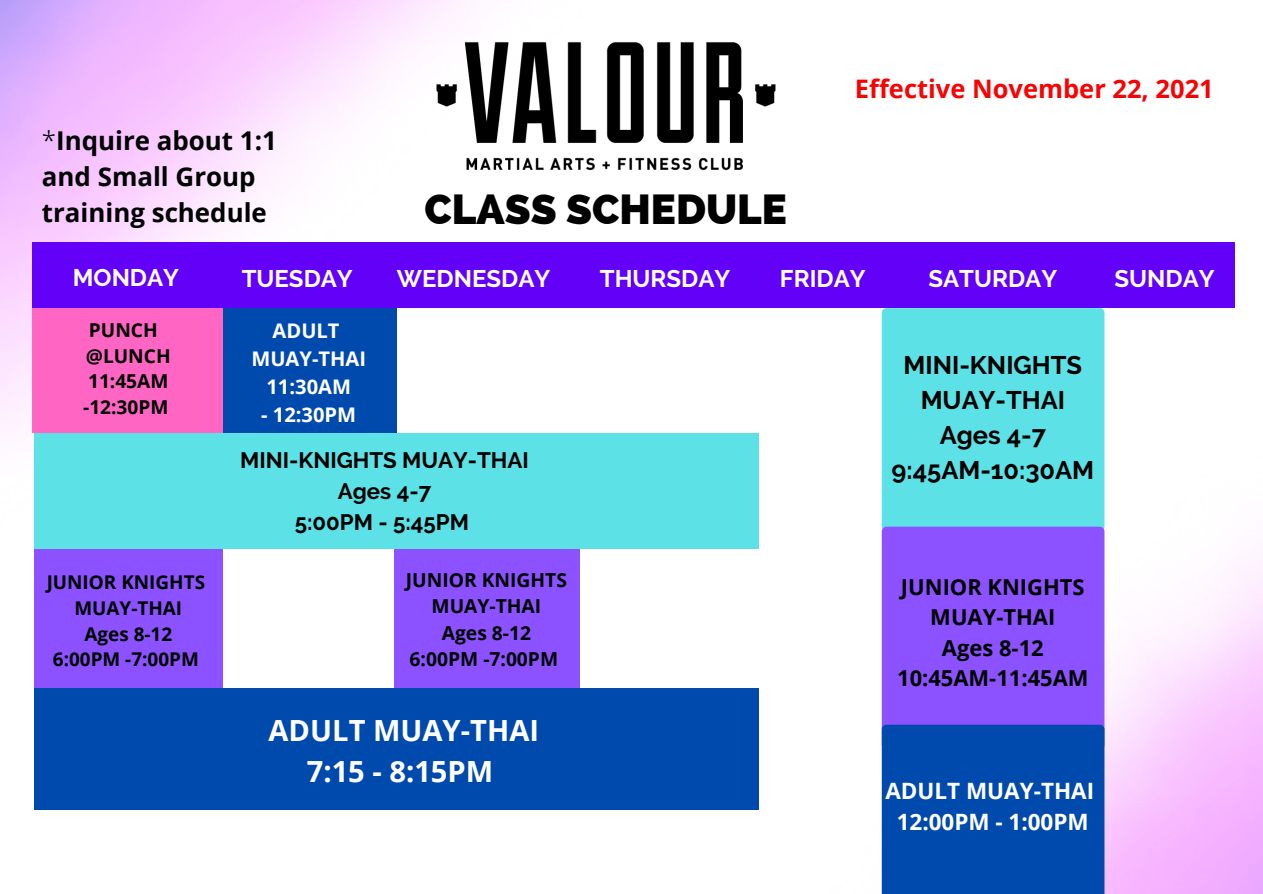
<style>
.page{position:relative;width:1263px;height:894px;background:#fff}
.page>*{position:absolute;margin:0;border:0;box-sizing:border-box;transform-origin:0 0}
.t1{font:800 42px "Raleway";color:#000}
.t2{font:700 29.1px "Open Sans";color:#fff}
.t3{font:700 25.95px/36px "Open Sans";color:#000}
.t4{font:700 25.5px "Open Sans";color:#f80303}
.t5{font:700 25.35px "Raleway";color:#000}
.t6{font:700 24px "Raleway";color:#fff}
.t7{font:700 22.5px "Open Sans";color:#fff}
.t8{font:700 22.2px "Raleway";color:#000}
.t9{font:700 21.9px "Open Sans";color:#000}
.t10{font:700 20.1px "Open Sans";color:#fff}
.t11{font:700 19.2px "Open Sans";color:#000}
.t12{font:700 19.05px "Open Sans";color:#000}
.t13{font:700 18.9px "Open Sans";color:#000}
.s1{font-weight:300}
</style>
<div class="page">
<img style="left:0;top:0;width:1263px;height:893px">
<div style="left:531px;top:433px;width:116px;height:116px;background:#5ce1e6"></div>
<div style="left:32px;top:243px;width:1203px;height:65px;background:#6200f8"></div>
<img style="left:432px;top:8px;width:348px;height:177px">
<div style="left:34px;top:549px;width:189px;height:142px;background:#8c52ff"></div>
<div style="left:394px;top:549px;width:185px;height:138px;background:#8c52ff"></div>
<div style="left:57px;top:308px;width:166px;height:125px;background:#ff66c4"></div>
<div style="left:89px;top:433px;width:116px;height:116px;background:#5ce1e6"></div>
<div style="left:201px;top:433px;width:116px;height:116px;background:#5ce1e6"></div>
<div style="left:315px;top:433px;width:116px;height:116px;background:#5ce1e6"></div>
<div style="left:426px;top:433px;width:115px;height:116px;background:#5ce1e6"></div>
<div style="left:882px;top:308px;width:222px;height:223px;background:#5ce1e6;border-radius:5px"></div>
<div style="left:882px;top:526px;width:222px;height:223px;background:#8c52ff;border-radius:5px"></div>
<div style="left:882px;top:724px;width:222px;height:169px;background:#004aad"></div>
<div style="left:232px;top:688px;width:526px;height:121px;background:#004aad"></div>
<div style="left:34px;top:688px;width:526px;height:121px;background:#004aad"></div>
<div style="left:32px;top:308px;width:167px;height:125px;background:#ff66c4"></div>
<div style="left:34px;top:433px;width:116px;height:116px;background:#5ce1e6"></div>
<div style="left:272px;top:308px;width:125px;height:125px;background:#004aad"></div>
<div style="left:643px;top:433px;width:115px;height:116px;background:#5ce1e6"></div>
<div style="left:223px;top:308px;width:125px;height:125px;background:#004aad"></div>
<p class="t3" style="left:42px;top:122px;width:236px"><span class="s1">*</span>Inquire about 1:1 and Small Group training schedule</p>
<p class="t1" style="left:424px;top:185px;width:364px">CLASS SCHEDULE</p>
<p class="t4" style="left:855px;top:71px;width:360px">Effective November 22, 2021</p>
<p class="t6" style="left:73px;top:263px;width:108px">MONDAY</p>
<p class="t6" style="left:242px;top:264px;width:113px">TUESDAY</p>
<p class="t6" style="left:397px;top:264px;width:155px">WEDNESDAY</p>
<p class="t6" style="left:600px;top:264px;width:132px">THURSDAY</p>
<p class="t6" style="left:780px;top:264px;width:87px">FRIDAY</p>
<p class="t12" style="left:89px;top:316px;width:70px">PUNCH</p>
<p class="t12" style="left:86px;top:342px;width:86px">@LUNCH</p>
<p class="t12" style="left:88px;top:368px;width:82px">11:45AM</p>
<p class="t12" style="left:83px;top:394px;width:87px">-12:30PM</p>
<p class="t13" style="left:47px;top:569px;width:160px">JUNIOR KNIGHTS</p>
<p class="t13" style="left:74px;top:594px;width:109px">MUAY-THAI</p>
<p class="t13" style="left:84px;top:620px;width:89px">Ages 8-12</p>
<p class="t13" style="left:53px;top:646px;width:147px">6:00PM -7:00PM</p>
<p class="t10" style="left:273px;top:316px;width:69px">ADULT</p>
<p class="t10" style="left:251px;top:344px;width:116px">MUAY-THAI</p>
<p class="t10" style="left:266px;top:372px;width:86px">11:30AM</p>
<p class="t10" style="left:261px;top:400px;width:96px">- 12:30PM</p>
<p class="t8" style="left:240px;top:447px;width:290px">MINI-KNIGHTS MUAY-THAI</p>
<p class="t8" style="left:338px;top:478px;width:95px">Ages 4-7</p>
<p class="t8" style="left:295px;top:508px;width:176px">5:00PM - 5:45PM</p>
<p class="t11" style="left:406px;top:566px;width:163px">JUNIOR KNIGHTS</p>
<p class="t11" style="left:432px;top:592px;width:111px">MUAY-THAI</p>
<p class="t11" style="left:442px;top:619px;width:91px">Ages 8-12</p>
<p class="t11" style="left:410px;top:645px;width:150px">6:00PM -7:00PM</p>
<p class="t2" style="left:269px;top:709px;width:272px">ADULT MUAY-THAI</p>
<p class="t2" style="left:307px;top:750px;width:188px">7:15 - 8:15PM</p>
<p class="t6" style="left:928px;top:264px;width:130px">SATURDAY</p>
<p class="t6" style="left:1114px;top:264px;width:102px">SUNDAY</p>
<p class="t5" style="left:903px;top:350px;width:180px">MINI-KNIGHTS</p>
<p class="t5" style="left:921px;top:385px;width:146px">MUAY-THAI</p>
<p class="t5" style="left:940px;top:420px;width:108px">Ages 4-7</p>
<p class="t5" style="left:892px;top:455px;width:204px">9:45AM-10:30AM</p>
<p class="t9" style="left:901px;top:571px;width:185px">JUNIOR KNIGHTS</p>
<p class="t9" style="left:930px;top:601px;width:127px">MUAY-THAI</p>
<p class="t9" style="left:942px;top:632px;width:103px">Ages 8-12</p>
<p class="t9" style="left:897px;top:662px;width:193px">10:45AM-11:45AM</p>
<p class="t7" style="left:885px;top:774px;width:210px">ADULT MUAY-THAI</p>
<p class="t7" style="left:897px;top:806px;width:194px">12:00PM - 1:00PM</p>
</div>
